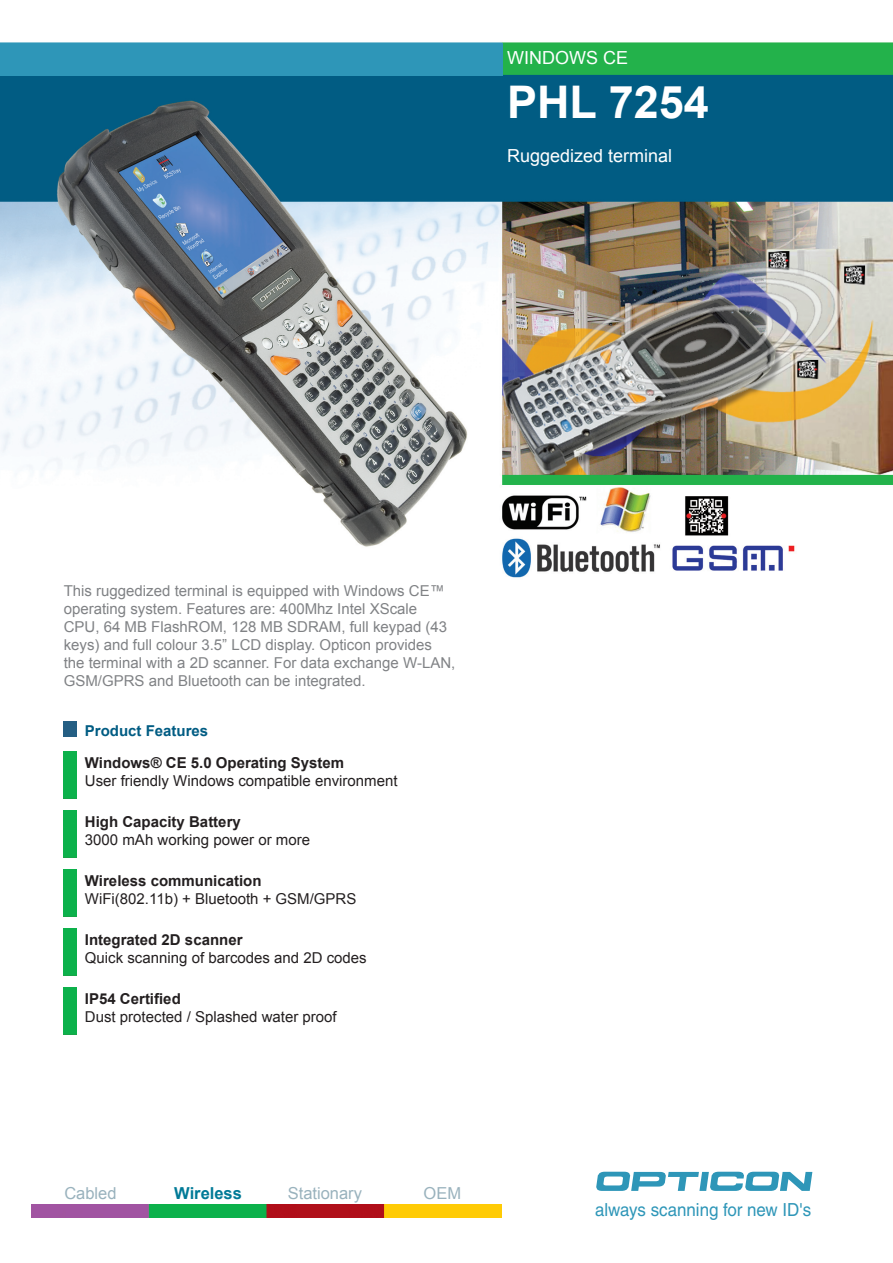
<style>
.page{position:relative;width:893px;height:1263px;background:#fff}
.page>*{position:absolute;margin:0;border:0;box-sizing:border-box;transform-origin:0 0}
.t1{font:700 45px "Arial";color:#fff}
.t2{font:18px "Arial";color:#fff}
.t3{font:18px "Helvetica";color:#2e96b8;scale:.94 1}
.t4{font:16.5px "Arial";color:#99b2bd}
.t5{font:700 16.5px "Arial";color:#007a97}
.t6{font:15px/18px "Arial";color:#808285}
.t7{font:15px "Arial";color:#231f20}
.t8{font:700 15px "Arial";color:#231f20}
.t9{font:700 15px "Arial";color:#015c83}
</style>
<div class="page">
<svg style="left:596px;top:1172px;width:216px;height:19px"></svg>
<img style="left:31px;top:1205px;width:471px;height:12px">
<img style="left:0;top:42px;width:893px;height:536px">
<img style="left:64px;top:721px;width:12px;height:15px">
<img style="left:64px;top:751px;width:12px;height:47px">
<img style="left:64px;top:810px;width:12px;height:47px">
<img style="left:64px;top:869px;width:12px;height:47px">
<img style="left:64px;top:928px;width:12px;height:47px">
<img style="left:64px;top:987px;width:12px;height:47px">
<div style="left:0;top:43px;width:502px;height:33px;background:#2e96b8"></div>
<p class="t2" style="left:507px;top:46px;width:14px">windows</p>
<p class="t2" style="left:603px;top:46px;width:13px">ce</p>
<p class="t1" style="left:507px;top:73px;width:203px">PHL 7254</p>
<p class="t2" style="left:507px;top:144px;width:167px">Ruggedized terminal</p>
<p class="t6" style="left:64px;top:582px;width:393px">This ruggedized terminal is equipped with Windows CE™ operating system. Features are: 400Mhz Intel XScale CPU, 64 MB FlashROM, 128 MB SDRAM, full keypad (43 keys) and full colour 3.5” LCD display. Opticon provides the terminal with a 2D scanner. For data exchange W-LAN, GSM/GPRS and Bluetooth can be integrated.</p>
<p class="t9" style="left:85px;top:721px;width:125px">Product Features</p>
<p class="t8" style="left:85px;top:753px;width:261px">Windows® CE 5.0 Operating System</p>
<p class="t7" style="left:85px;top:771px;width:314px">User friendly Windows compatible environment</p>
<p class="t8" style="left:85px;top:812px;width:157px">High Capacity Battery</p>
<p class="t7" style="left:85px;top:830px;width:227px">3000 mAh working power or more</p>
<p class="t8" style="left:85px;top:871px;width:178px">Wireless communication</p>
<p class="t7" style="left:85px;top:889px;width:273px">WiFi(802.11b) + Bluetooth + GSM/GPRS</p>
<p class="t8" style="left:85px;top:930px;width:159px">Integrated 2D scanner</p>
<p class="t7" style="left:85px;top:948px;width:283px">Quick scanning of barcodes and 2D codes</p>
<p class="t8" style="left:85px;top:989px;width:97px">IP54 Certified</p>
<p class="t7" style="left:85px;top:1007px;width:253px">Dust protected / Splashed water proof</p>
<p class="t4" style="left:64px;top:1182px;width:54px">Cabled</p>
<p class="t5" style="left:174px;top:1182px;width:69px">Wireless</p>
<p class="t4" style="left:288px;top:1182px;width:76px">Stationary</p>
<p class="t4" style="left:424px;top:1182px;width:39px">OEM</p>
<p class="t3" style="left:595px;top:1200px;width:231px">always scanning for new ID's</p>
</div>
